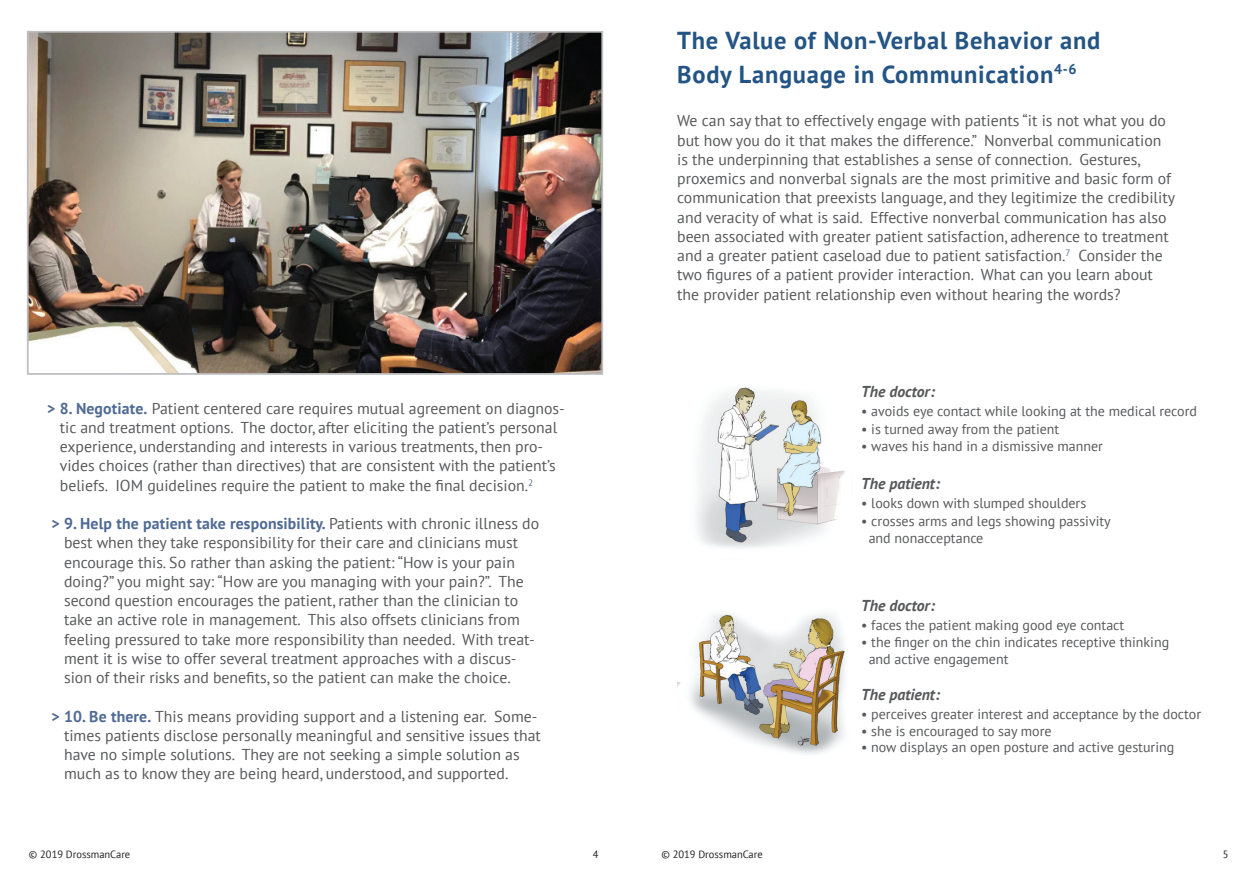
<style>
.page{position:relative;width:1260px;height:882px;background:#fff}
.page>*{position:absolute;margin:0;border:0;box-sizing:border-box;transform-origin:0 0}
.t1{font:700 24.5px/33.2px "PT Sans";letter-spacing:.03em;color:#235484}
.t2{font:15.75px/19.2px "PT Sans";color:#57585a}
.t3{font:italic 700 15.75px "PT Sans";color:#57585a}
.t4{font:14px/17.5px "PT Sans";color:#57585a}
.t5{font:10.5px "PT Sans";color:#231f20}
.s1{font-weight:700;color:#4f6a94}
</style>
<div class="page">
<img style="left:678px;top:613px;width:167px;height:141px">
<img style="left:696px;top:387px;width:149px;height:161px">
<img style="left:30px;top:34px;width:570px;height:338px">
<div style="left:27px;top:31px;width:576px;height:344px;border:2px solid #bcbdc0"></div>
<p class="t2" style="left:60px;top:398px;width:507px;text-indent:-13px"><span class="s1">&gt; 8. Negotiate.</span> Patient centered care requires mutual agreement on diagnos&shy;tic and treatment options. The doctor, after eliciting the patient’s personal experience, understanding and interests in various treatments, then pro&shy;vides choices (rather than directives) that are consistent with the patient’s beliefs. IOM guidelines require the patient to make the final decision.<sup>2</sup></p>
<p class="t2" style="left:64px;top:514px;width:477px;text-indent:-13px"><span class="s1">&gt; 9. Help the patient take responsibility.</span> Patients with chronic illness do best when they take responsibility for their care and clinicians must encourage this. So rather than asking the patient: “How is your pain doing?” you might say: “How are you managing with your pain?”. The second question encourages the patient, rather than the clinician to take an active role in management. This also offsets clinicians from feeling pressured to take more responsibility than needed. With treat&shy;ment it is wise to offer several treatment approaches with a discus&shy;sion of their risks and benefits, so the patient can make the choice.</p>
<p class="t2" style="left:64px;top:706px;width:478px;text-indent:-13px"><span class="s1">&gt; 10. Be there.</span> This means providing support and a listening ear. Some&shy;times patients disclose personally meaningful and sensitive issues that have no simple solutions. They are not seeking a simple solution as much as to know they are being heard, understood, and supported.</p>
<h1 class="t1" style="left:677px;top:24px;width:425px">The Value of Non-Verbal Behavior and<br>Body Language in Communication<sup>4-6</sup></h1>
<p class="t2" style="left:677px;top:111px;width:499px">We can say that to effectively engage with patients “it is not what you do but how you do it that makes the difference.” Nonverbal communication is the underpinning that establishes a sense of connection. Gestures, proxemics and nonverbal signals are the most primitive and basic form of communication that preexists language, and they legitimize the credibility and veracity of what is said. Effective nonverbal communication has also been associated with greater patient satisfaction, adherence to treatment and a greater patient caseload due to patient satisfaction.<sup>7</sup> Consider the two figures of a patient provider interaction. What can you learn about the provider patient relationship even without hearing the words?</p>
<p class="t3" style="left:861px;top:381px;width:75px">The doctor:</p>
<p class="t4" style="left:861px;top:402px;width:337px">• avoids eye contact while looking at the medical record</p>
<p class="t4" style="left:861px;top:420px;width:200px">• is turned away from the patient</p>
<p class="t4" style="left:861px;top:437px;width:243px">• waves his hand in a dismissive manner</p>
<p class="t3" style="left:861px;top:473px;width:80px">The patient:</p>
<p class="t4" style="left:861px;top:494px;width:227px">• looks down with slumped shoulders</p>
<p class="t4" style="left:869px;top:512px;width:244px;text-indent:-7px">• crosses arms and legs showing passivity and nonacceptance</p>
<p class="t3" style="left:861px;top:595px;width:75px">The doctor:</p>
<p class="t4" style="left:861px;top:616px;width:265px">• faces the patient making good eye contact</p>
<p class="t4" style="left:869px;top:633px;width:302px;line-height:16.8px;text-indent:-7px">• the finger on the chin indicates receptive thinking and active engagement</p>
<p class="t3" style="left:861px;top:684px;width:80px">The patient:</p>
<p class="t4" style="left:861px;top:705px;width:341px">• perceives greater interest and acceptance by the doctor</p>
<p class="t4" style="left:861px;top:722px;width:192px">• she is encouraged to say more</p>
<p class="t4" style="left:861px;top:738px;width:315px">• now displays an open posture and active gesturing</p>
<p class="t5" style="left:29px;top:848px;width:103px">© 2019 DrossmanCare</p>
<p class="t5" style="left:593px;top:848px;width:7px">4</p>
<p class="t5" style="left:662px;top:848px;width:103px">© 2019 DrossmanCare</p>
<p class="t5" style="left:1223px;top:847px;width:7px">5</p>
</div>
